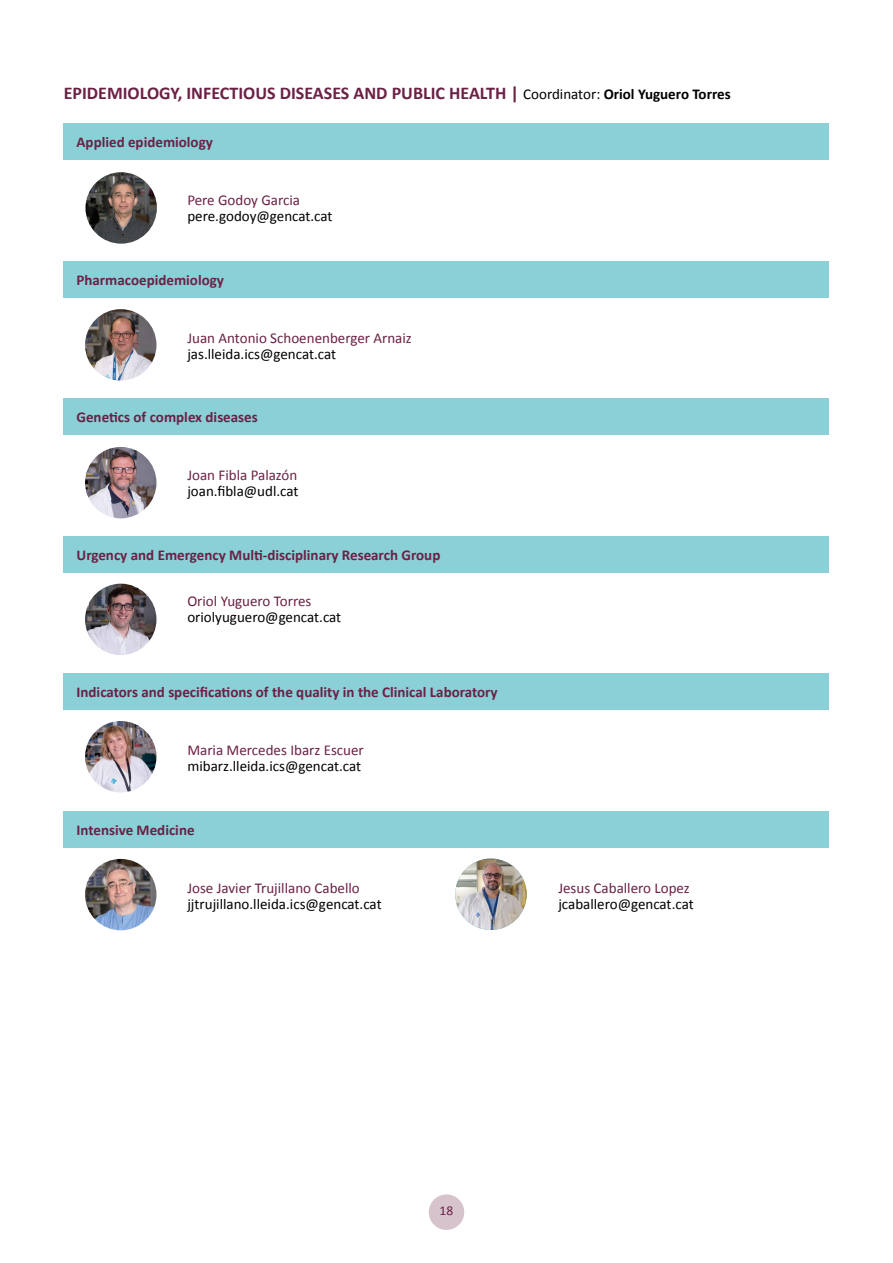
<style>
.page{position:relative;width:893px;height:1263px;background:#fff}
.page>*{position:absolute;margin:0;border:0;box-sizing:border-box;transform-origin:0 0}
.t1{font:700 18px "Calibri";color:#6b2145}
.t2{font:700 15px "Calibri";color:#6b2145}
.t3{font:15px "Calibri";color:#000}
.t4{font:15px "Calibri";color:#6b2145}
.t5{font:13.5px "Calibri";color:#6b2145}
.s1{font-weight:400;font-size:15px;color:#000}
.s2{font-size:15px;color:#000}
</style>
<div class="page">
<div style="left:429px;top:1194px;width:35px;height:36px;background:#d6c3cc;border-radius:50%"></div>
<div style="left:64px;top:123px;width:765px;height:37px;background:#8bcfd7"></div>
<div style="left:64px;top:261px;width:765px;height:37px;background:#8bcfd7"></div>
<div style="left:64px;top:398px;width:765px;height:37px;background:#8bcfd7"></div>
<div style="left:64px;top:536px;width:765px;height:37px;background:#8bcfd7"></div>
<div style="left:64px;top:673px;width:765px;height:37px;background:#8bcfd7"></div>
<div style="left:64px;top:811px;width:765px;height:37px;background:#8bcfd7"></div>
<img style="left:85px;top:859px;width:71px;height:71px;border-radius:36px">
<img style="left:85px;top:721px;width:71px;height:71px;border-radius:36px">
<img style="left:85px;top:584px;width:71px;height:71px;border-radius:36px">
<img style="left:85px;top:447px;width:71px;height:71px;border-radius:36px">
<img style="left:85px;top:309px;width:71px;height:72px;border-radius:36px">
<img style="left:85px;top:172px;width:72px;height:72px;border-radius:36px">
<img style="left:455px;top:858px;width:72px;height:72px;border-radius:36px">
<p class="t1" style="left:64px;top:80px;width:668px">EPIDEMIOLOGY, INFECTIOUS DISEASES AND PUBLIC HEALTH | <span class="s1">Coordinator:</span> <span class="s2">Oriol Yuguero Torres</span></p>
<p class="t2" style="left:77px;top:132px;width:138px">Applied epidemiology</p>
<p class="t4" style="left:187px;top:190px;width:114px">Pere Godoy Garcia</p>
<p class="t3" style="left:187px;top:206px;width:147px">pere.godoy@gencat.cat</p>
<p class="t2" style="left:77px;top:269px;width:149px">Pharmacoepidemiology</p>
<p class="t4" style="left:187px;top:327px;width:226px">Juan Antonio Schoenenberger Arnaiz</p>
<p class="t3" style="left:187px;top:343px;width:150px">jas.lleida.ics@gencat.cat</p>
<p class="t2" style="left:77px;top:407px;width:183px">Genetics of complex diseases</p>
<p class="t4" style="left:187px;top:465px;width:111px">Joan Fibla Palazón</p>
<p class="t3" style="left:187px;top:481px;width:113px">joan.fibla@udl.cat</p>
<p class="t2" style="left:77px;top:544px;width:365px">Urgency and Emergency Multi-disciplinary Research Group</p>
<p class="t4" style="left:187px;top:590px;width:126px">Oriol Yuguero Torres</p>
<p class="t3" style="left:187px;top:606px;width:155px">oriolyuguero@gencat.cat</p>
<p class="t2" style="left:77px;top:682px;width:423px">Indicators and specifications of the quality in the Clinical Laboratory</p>
<p class="t4" style="left:187px;top:740px;width:178px">Maria Mercedes Ibarz Escuer</p>
<p class="t3" style="left:187px;top:756px;width:175px">mibarz.lleida.ics@gencat.cat</p>
<p class="t2" style="left:77px;top:819px;width:120px">Intensive Medicine</p>
<p class="t4" style="left:187px;top:877px;width:174px">Jose Javier Trujillano Cabello</p>
<p class="t3" style="left:187px;top:893px;width:196px">jjtrujillano.lleida.ics@gencat.cat</p>
<p class="t4" style="left:558px;top:877px;width:133px">Jesus Caballero Lopez</p>
<p class="t3" style="left:558px;top:893px;width:137px">jcaballero@gencat.cat</p>
<p class="t5" style="left:440px;top:1201px;width:15px">18</p>
</div>
